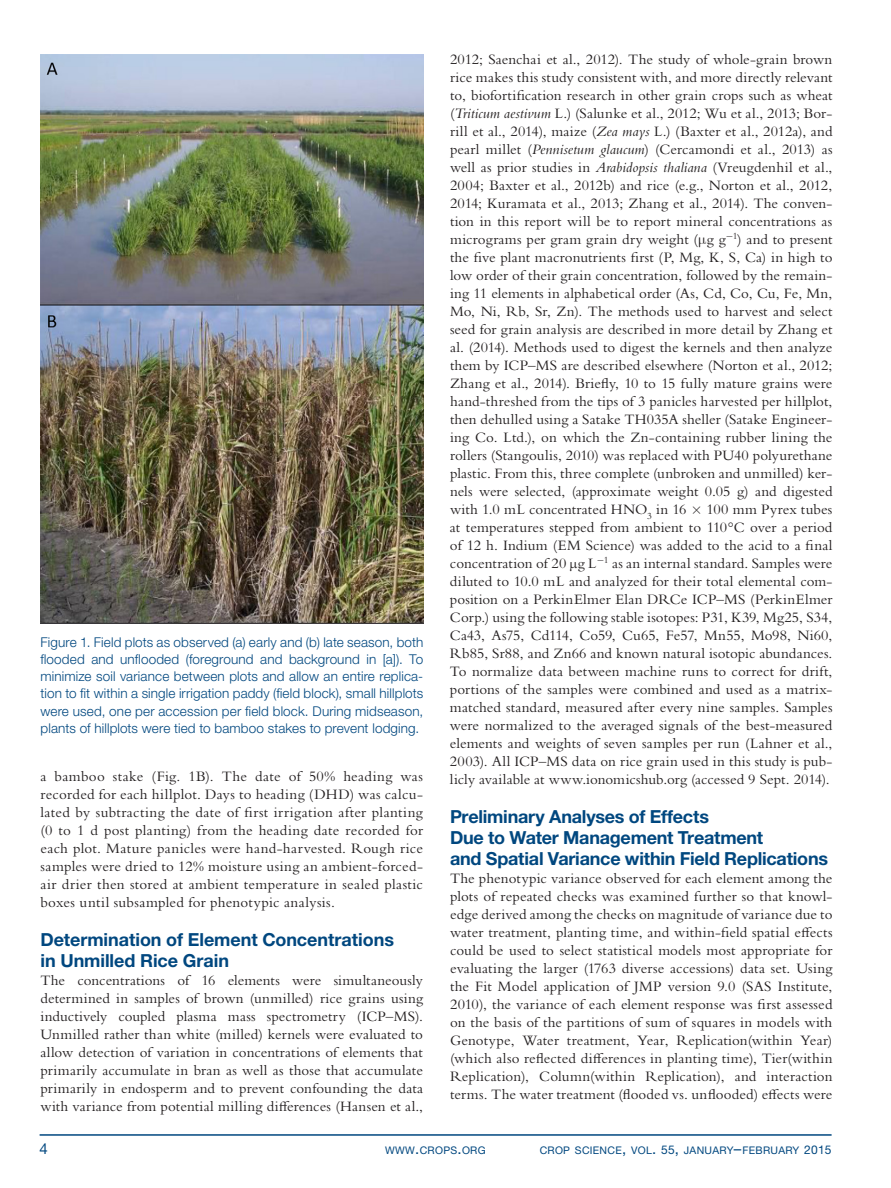
<style>
.page{position:relative;width:891px;height:1188px;background:#fff}
.page>*{position:absolute;margin:0;border:0;box-sizing:border-box;transform-origin:0 0}
.t1{font:700 18px/21px "Helvetica Neue LT Std";letter-spacing:-.01em;color:#00477f}
.t2{font:15px/18px "Bembo Std";letter-spacing:.01em;color:#231f20;text-align:justify}
.t3{font:15px "Helvetica Neue LT Std";color:#00477f}
.t4{font:300 13.5px/17.2px "Helvetica Neue LT Std";letter-spacing:.01em;color:#00477f;text-align:justify}
.t5{font:10.5px "Helvetica Neue LT Std";letter-spacing:.03em;color:#00477f}
.s1{font-style:italic}
.s2{font-size:15px}
.s3{font-size:12px}
</style>
<div class="page">
<hr style="left:40px;top:1134px;width:792px;height:2px;background:#00477f">
<img style="left:40px;top:54px;width:383px;height:570px">
<p class="t4" style="left:40px;top:633px;width:384px">Figure 1. Field plots as observed (a) early and (b) late season, both flooded and unflooded (foreground and background in [a]). To minimize soil variance between plots and allow an entire replica&shy;tion to fit within a single irrigation paddy (field block), small hillplots were used, one per accession per field block. During midseason, plants of hillplots were tied to bamboo stakes to prevent lodging.</p>
<p class="t2" style="left:40px;top:767px;width:384px">a bamboo stake (Fig. 1B). The date of 50% heading was recorded for each hillplot. Days to heading (DHD) was calcu&shy;lated by subtracting the date of first irrigation after planting (0 to 1 d post planting) from the heading date recorded for each plot. Mature panicles were hand-harvested. Rough rice samples were dried to 12% moisture using an ambient-forced&shy;air drier then stored at ambient temperature in sealed plastic boxes until subsampled for phenotypic analysis.</p>
<p class="t1" style="left:40px;top:929px;width:355px">Determination of Element Concentrations in Unmilled Rice Grain</p>
<p class="t2" style="left:40px;top:971px;width:384px">The concentrations of 16 elements were simultaneously determined in samples of brown (unmilled) rice grains using inductively coupled plasma mass spectrometry (ICP–MS).<br>Unmilled rather than white (milled) kernels were evaluated to allow detection of variation in concentrations of elements that primarily accumulate in bran as well as those that accumulate primarily in endosperm and to prevent confounding the data with variance from potential milling differences (Hansen et al.,</p>
<p class="t2" style="left:450px;top:50px;width:384px">2012; Saenchai et al., 2012). The study of whole-grain brown rice makes this study consistent with, and more directly relevant to, biofortification research in other grain crops such as wheat (<span class="s1">Triticum aestivum</span> L.) (Salunke et al., 2012; Wu et al., 2013; Bor&shy;rill et al., 2014), maize (<span class="s1">Zea mays</span> L.) (Baxter et al., 2012a), and pearl millet (<span class="s1">Pennisetum glaucum</span>) (Cercamondi et al., 2013) as well as prior studies in <span class="s1">Arabidopsis thaliana</span> (Vreugdenhil et al., 2004; Baxter et al., 2012b) and rice (e.g., Norton et al., 2012, 2014; Kuramata et al., 2013; Zhang et al., 2014). The conven&shy;tion in this report will be to report mineral concentrations as micrograms per gram grain dry weight ( g g <sup>1</sup>) and to present the five plant macronutrients first (P, Mg, K, S, Ca) in high to low order of their grain concentration, followed by the remain&shy;ing 11 elements in alphabetical order (As, Cd, Co, Cu, Fe, Mn, Mo, Ni, Rb, Sr, Zn). The methods used to harvest and select seed for grain analysis are described in more detail by Zhang et al. (2014). Methods used to digest the kernels and then analyze them by ICP–MS are described elsewhere (Norton et al., 2012; Zhang et al., 2014). Briefly, 10 to 15 fully mature grains were hand-threshed from the tips of 3 panicles harvested per hillplot, then dehulled using a Satake TH035A sheller (Satake Engineer&shy;ing Co. Ltd.), on which the Zn-containing rubber lining the rollers (Stangoulis, 2010) was replaced with PU40 polyurethane plastic. From this, three complete (unbroken and unmilled) ker&shy;nels were selected, (approximate weight 0.05 g) and digested with 1.0 mL concentrated HNO<sub>3</sub> in 16</p>
<p class="t2" style="left:450px;top:500px;width:384px;text-indent:257px">100 mm Pyrex tubes at temperatures stepped from ambient to 110°C over a period of 12 h. Indium (EM Science) was added to the acid to a final concentration of 20 µg L <sup>1</sup> as an internal standard. Samples were diluted to 10.0 mL and analyzed for their total elemental com&shy;position on a PerkinElmer Elan DRCe ICP–MS (PerkinElmer Corp.) using the following stable isotopes: P31, K39, Mg25, S34, Ca43, As75, Cd114, Co59, Cu65, Fe57, Mn55, Mo98, Ni60, Rb85, Sr88, and Zn66 and known natural isotopic abundances.<br>To normalize data between machine runs to correct for drift, portions of the samples were combined and used as a matrix&shy;matched standard, measured after every nine samples. Samples were normalized to the averaged signals of the best-measured elements and weights of seven samples per run (Lahner et al., 2003). All ICP–MS data on rice grain used in this study is pub&shy;licly available at www.ionomicshub.org (accessed 9 Sept. 2014).</p>
<p class="t1" style="left:450px;top:806px;width:380px">Preliminary Analyses of Effects<br>Due to Water Management Treatment<br>and Spatial Variance within Field Replications</p>
<p class="t2" style="left:450px;top:869px;width:384px">The phenotypic variance observed for each element among the plots of repeated checks was examined further so that knowl&shy;edge derived among the checks on magnitude of variance due to water treatment, planting time, and within-field spatial effects could be used to select statistical models most appropriate for evaluating the larger (1763 diverse accessions) data set. Using the Fit Model application of JMP version 9.0 (SAS Institute, 2010), the variance of each element response was first assessed on the basis of the partitions of sum of squares in models with Genotype, Water treatment, Year, Replication(within Year) (which also reflected differences in planting time), Tier(within Replication), Column(within Replication), and interaction terms. The water treatment (flooded vs. unflooded) effects were</p>
<p class="t3" style="left:40px;top:1139px;width:10px">4</p>
<p class="t5" style="left:385px;top:1144px;width:102px">WWW<span class="s2">.</span>CROPS<span class="s2">.</span>ORG</p>
<p class="t5" style="left:540px;top:1144px;width:293px">CROP SCIENCE<span class="s2">,</span> VOL<span class="s2">.</span> <span class="s3">55</span><span class="s2">,</span> JANUARY<span class="s2">–</span>FEBRUARY <span class="s3">2015</span></p>
</div>
